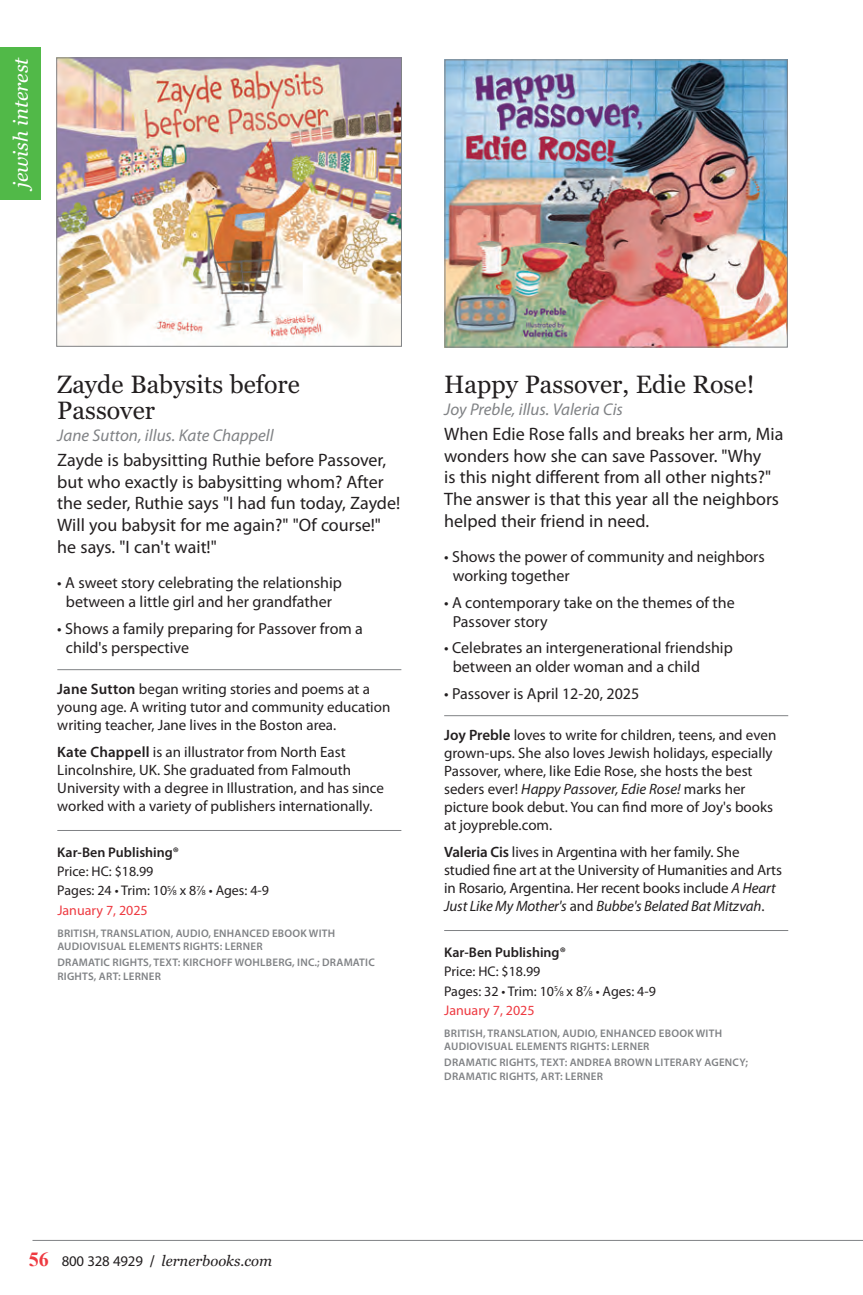
<style>
.page{position:relative;width:863px;height:1295px;background:#fff}
.page>*{position:absolute;margin:0;border:0;box-sizing:border-box;transform-origin:0 0}
.t1{font:25px/26px "Georgia";color:#231f20}
.t2{font:italic 20px "Georgia";color:#fff}
.t3{font:18px/21.6px "Myriad Pro";color:#231f20}
.t4{font:italic 17px "Myriad Pro";color:#808285}
.t5{font:16px/19.2px "Myriad Pro";color:#231f20}
.t6{font:15px/18px "Myriad Pro";color:#231f20}
.t7{font:italic 14.8px "Georgia";color:#231f20}
.t8{font:14px/19.4px "Myriad Pro";color:#231f20}
.t9{font:600 14px "Myriad Pro";color:#231f20}
.t10{font:600 11px/13.2px "Myriad Pro";letter-spacing:.02em;color:#808285}
.s1{font-weight:600}
.s2{font-size:7.6px}
.s3{color:#ee3a41}
.s4{font-style:italic}
.s5{font-family:"Times New Roman";font-weight:700;font-style:normal;font-size:20px;color:#ee3a41}
.s6{font-family:"Myriad Pro";font-style:normal}
.s7{font-family:"Knockout 31 Junior Middlewt";font-style:normal}
</style>
<div class="page">
<hr style="left:32px;top:1240px;width:831px;height:1px;background:#808285">
<div style="left:0;top:47px;width:41px;height:152px;background:#51b948"></div>
<img style="left:58px;top:60px;width:342px;height:284px">
<div style="left:56px;top:58px;width:346px;height:288px;border:1px solid #808285"></div>
<hr style="left:57px;top:669px;width:344px;height:1px;background:#808285">
<hr style="left:57px;top:830px;width:344px;height:1px;background:#808285">
<img style="left:446px;top:62px;width:339px;height:283px">
<div style="left:444px;top:60px;width:343px;height:287px;border:1px solid #808285"></div>
<hr style="left:444px;top:715px;width:344px;height:1px;background:#808285">
<hr style="left:444px;top:930px;width:344px;height:1px;background:#808285">
<h2 class="t2" style="left:8px;top:188px;width:133px;rotate:-90deg">jewish interest</h2>
<h1 class="t1" style="left:57px;top:372px;width:244px">Zayde Babysits before<br>Passover</h1>
<p class="t4" style="left:57px;top:424px;width:218px">Jane Sutton, illus. Kate Chappell</p>
<p class="t3" style="left:57px;top:449px;width:344px">Zayde is babysitting Ruthie before Passover, but who exactly is babysitting whom? After the seder, Ruthie says "I had fun today, Zayde!<br>Will you babysit for me again?" "Of course!" he says. "I can't wait!"</p>
<p class="t5" style="left:57px;top:572px;width:286px;text-align:center">• A sweet story celebrating the relationship between a little girl and her grandfather</p>
<p class="t5" style="left:66px;top:618px;width:298px;text-indent:-9px">• Shows a family preparing for Passover from a child's perspective</p>
<p class="t6" style="left:57px;top:679px;width:334px"><span class="s1">Jane Sutton</span> began writing stories and poems at a young age. A writing tutor and community education writing teacher, Jane lives in the Boston area.</p>
<p class="t6" style="left:57px;top:742px;width:328px"><span class="s1">Kate Chappell</span> is an illustrator from North East Lincolnshire, UK. She graduated from Falmouth University with a degree in Illustration, and has since worked with a variety of publishers internationally.</p>
<p class="t9" style="left:57px;top:843px;width:123px">Kar-Ben Publishing®</p>
<p class="t8" style="left:57px;top:861px;width:213px">Price: HC: $18.99<br>Pages: 24 • Trim: 10<sup>5</sup>⁄<span class="s2">8</span> x 8<sup>7</sup>⁄<span class="s2">8</span> • Ages: 4-9<br><span class="s3">January 7, 2025</span></p>
<p class="t10" style="left:57px;top:926px;width:279px">BRITISH, TRANSLATION, AUDIO, ENHANCED EBOOK WITH<br>AUDIOVISUAL ELEMENTS RIGHTS: LERNER</p>
<p class="t10" style="left:57px;top:955px;width:319px">DRAMATIC RIGHTS, TEXT: KIRCHOFF WOHLBERG, INC.; DRAMATIC<br>RIGHTS, ART: LERNER</p>
<h1 class="t1" style="left:444px;top:372px;width:312px">Happy Passover, Edie Rose!</h1>
<p class="t4" style="left:444px;top:398px;width:180px">Joy Preble, illus. Valeria Cis</p>
<p class="t3" style="left:444px;top:423px;width:341px">When Edie Rose falls and breaks her arm, Mia wonders how she can save Passover. "Why<br>is this night different from all other nights?" The answer is that this year all the neighbors helped their friend in need.</p>
<p class="t5" style="left:453px;top:546px;width:313px;text-indent:-9px">• Shows the power of community and neighbors working together</p>
<p class="t5" style="left:453px;top:592px;width:283px;text-indent:-9px">• A contemporary take on the themes of the<br>Passover story</p>
<p class="t5" style="left:453px;top:638px;width:281px;text-indent:-9px">• Celebrates an intergenerational friendship between an older woman and a child</p>
<p class="t5" style="left:444px;top:683px;width:197px">• Passover is April 12-20, 2025</p>
<p class="t6" style="left:444px;top:725px;width:334px"><span class="s1">Joy Preble</span> loves to write for children, teens, and even grown-ups. She also loves Jewish holidays, especially Passover, where, like Edie Rose, she hosts the best seders ever! <span class="s4">Happy Passover, Edie Rose!</span> marks her picture book debut. You can find more of Joy's books at joypreble.com.</p>
<p class="t6" style="left:444px;top:842px;width:339px"><span class="s1">Valeria Cis</span> lives in Argentina with her family. She studied fine art at the University of Humanities and Arts in Rosario, Argentina. Her recent books include <span class="s4">A Heart Just Like My Mother's</span> and <span class="s4">Bubbe's Belated Bat Mitzvah</span>.</p>
<p class="t9" style="left:444px;top:943px;width:123px">Kar-Ben Publishing®</p>
<p class="t8" style="left:444px;top:961px;width:213px">Price: HC: $18.99<br>Pages: 32 • Trim: 10<sup>5</sup>⁄<span class="s2">8</span> x 8<sup>7</sup>⁄<span class="s2">8</span> • Ages: 4-9<br><span class="s3">January 7, 2025</span></p>
<p class="t10" style="left:444px;top:1026px;width:279px">BRITISH, TRANSLATION, AUDIO, ENHANCED EBOOK WITH<br>AUDIOVISUAL ELEMENTS RIGHTS: LERNER</p>
<p class="t10" style="left:444px;top:1055px;width:305px">DRAMATIC RIGHTS, TEXT: ANDREA BROWN LITERARY AGENCY;<br>DRAMATIC RIGHTS, ART: LERNER</p>
<p class="t7" style="left:29px;top:1251px;width:245px"><span class="s5">56</span> <span class="s6">800 328 4929</span> <span class="s7">/</span> lernerbooks.com</p>
</div>
